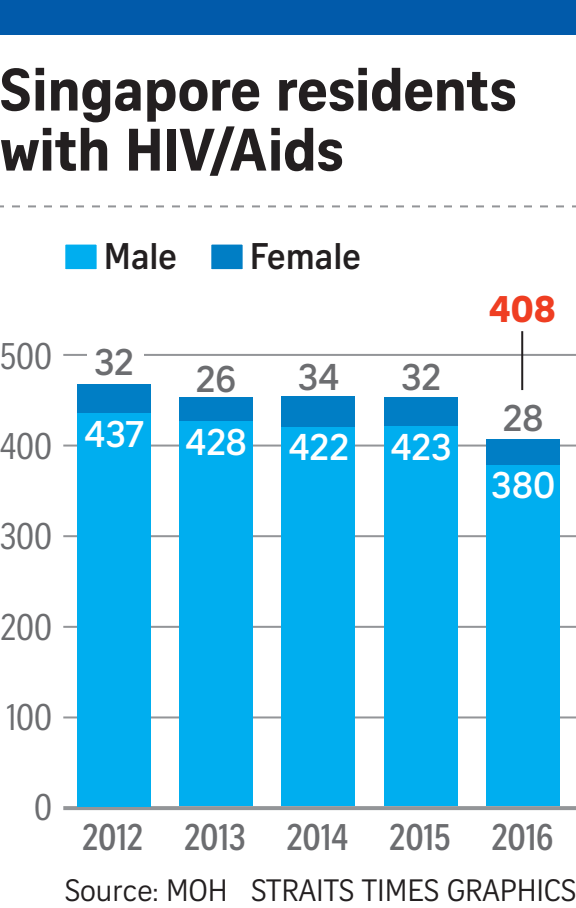
<style>
.page{position:relative;width:576px;height:908px;background:#fff}
.page>*{position:absolute;margin:0;border:0;box-sizing:border-box;transform-origin:0 0}
.t1{font:700 58px/60px "Curator Serp Text";letter-spacing:-.01em;color:#231f20}
.t2{font:700 36px "Curator Head Cond ST Semi";color:#6c6d70}
.t3{font:36px "Curator Head Cond ST Regular";color:#6c6d70}
.t4{font:700 36px "Curator Head ST Semi";letter-spacing:.005em;color:#fff}
.t5{font:700 36px "Curator Head ST Semi";color:#231f20}
.t6{font:700 36px "Curator Head ST Semi";letter-spacing:.005em;color:#6c6d70}
.t7{font:700 36px "Curator Head ST Extra";color:#ef3e22}
.t8{font:30px "Curator Serp Text";color:#231f20}
</style>
<div class="page">
<svg style="left:12px;top:205px;width:564px;height:2px"></svg>
<div style="left:0;top:0;width:576px;height:34px;background:#015aaa"></div>
<hr style="left:63px;top:444px;width:513px;height:2px;background:#939598">
<hr style="left:63px;top:354px;width:513px;height:2px;background:#939598">
<hr style="left:63px;top:716px;width:513px;height:2px;background:#939598">
<hr style="left:63px;top:625px;width:513px;height:2px;background:#939598">
<hr style="left:63px;top:535px;width:513px;height:2px;background:#939598">
<svg style="left:63px;top:805px;width:513px;height:4px"></svg>
<div style="left:77px;top:413px;width:73px;height:392px;background:#00aeef"></div>
<div style="left:179px;top:421px;width:74px;height:384px;background:#00aeef"></div>
<div style="left:281px;top:426px;width:74px;height:379px;background:#00aeef"></div>
<div style="left:384px;top:425px;width:74px;height:380px;background:#00aeef"></div>
<div style="left:486px;top:464px;width:74px;height:341px;background:#00aeef"></div>
<div style="left:77px;top:384px;width:73px;height:29px;background:#007ec5"></div>
<div style="left:179px;top:397px;width:74px;height:24px;background:#007ec5"></div>
<div style="left:281px;top:396px;width:74px;height:30px;background:#007ec5"></div>
<div style="left:384px;top:396px;width:74px;height:29px;background:#007ec5"></div>
<div style="left:486px;top:439px;width:74px;height:25px;background:#007ec5"></div>
<div style="left:61px;top:240px;width:40px;height:33px;background:#00aeef;border:4px solid #fff"></div>
<div style="left:207px;top:240px;width:40px;height:33px;background:#007ec5;border:4px solid #fff"></div>
<div style="left:87px;top:348px;width:56px;height:11px;background:#fff"></div>
<hr style="left:521px;top:331px;width:2px;height:59px;background:#231f20">
<p class="t1" style="left:0;top:59px;width:518px">Singapore residents with HIV/Aids</p>
<p class="t3" style="left:0;top:336px;width:54px">500</p>
<p class="t3" style="left:-1px;top:426px;width:54px">400</p>
<p class="t3" style="left:-1px;top:516px;width:54px">300</p>
<p class="t5" style="left:104px;top:235px;width:75px">Male</p>
<p class="t5" style="left:250px;top:235px;width:113px">Female</p>
<p class="t6" style="left:94px;top:340px;width:41px">32</p>
<p class="t4" style="left:84px;top:412px;width:61px">437</p>
<p class="t6" style="left:196px;top:357px;width:42px">26</p>
<p class="t4" style="left:185px;top:420px;width:63px">428</p>
<p class="t6" style="left:298px;top:355px;width:43px">34</p>
<p class="t4" style="left:288px;top:425px;width:62px">422</p>
<p class="t6" style="left:401px;top:355px;width:41px">32</p>
<p class="t4" style="left:390px;top:425px;width:62px">423</p>
<p class="t7" style="left:489px;top:286px;width:68px">408</p>
<p class="t6" style="left:503px;top:397px;width:42px">28</p>
<p class="t4" style="left:491px;top:464px;width:66px">380</p>
<p class="t3" style="left:1px;top:607px;width:53px">200</p>
<p class="t3" style="left:6px;top:697px;width:47px">100</p>
<p class="t3" style="left:34px;top:787px;width:19px">0</p>
<p class="t2" style="left:83px;top:816px;width:473px">2012 2013 2014 2015 2016</p>
<p class="t8" style="left:65px;top:872px;width:512px">Source: MOH STRAITS TIMES GRAPHICS</p>
</div>
